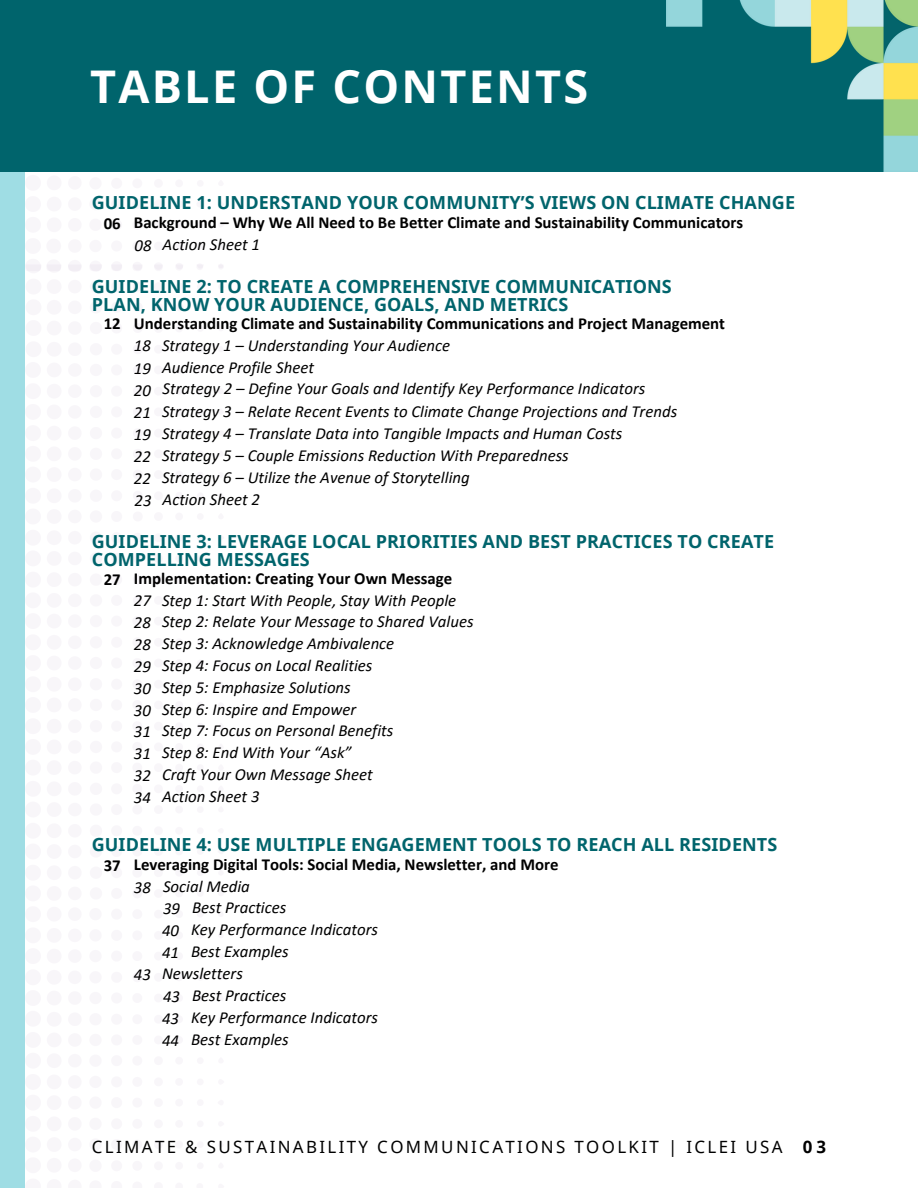
<style>
.page{position:relative;width:918px;height:1188px;background:#fff}
.page>*{position:absolute;margin:0;border:0;box-sizing:border-box;transform-origin:0 0}
.t1{font:700 45px "Noto Sans";letter-spacing:.05em;color:#fff}
.t2{font:700 18px/18px "Noto Sans";letter-spacing:.005em;color:#00646c}
.t3{font:16.95px "Noto Sans";letter-spacing:.14em;color:#000}
.t4{font:italic 16.8px/21.8px "Calibri";color:#000}
.t5{font:700 16.8px "Calibri";color:#000}
.s1{font-weight:700}
</style>
<div class="page">
<svg style="left:24px;top:865px;width:1px;height:308px"></svg>
<svg style="left:24px;top:572px;width:1px;height:287px"></svg>
<svg style="left:24px;top:530px;width:1px;height:36px"></svg>
<svg style="left:24px;top:279px;width:1px;height:245px"></svg>
<div style="left:218px;top:1162px;width:6px;height:7px;background:#f8f6f9;border-radius:3px"></div>
<div style="left:218px;top:1099px;width:6px;height:7px;background:#f8f6f9;border-radius:3px"></div>
<div style="left:218px;top:848px;width:6px;height:7px;background:#f8f6f9;border-radius:3px"></div>
<div style="left:218px;top:806px;width:6px;height:7px;background:#f8f6f9;border-radius:3px"></div>
<div style="left:218px;top:576px;width:6px;height:7px;background:#f8f6f9;border-radius:3px"></div>
<div style="left:218px;top:513px;width:6px;height:7px;background:#f8f6f9;border-radius:3px"></div>
<svg style="left:68px;top:264px;width:13px;height:8px"></svg>
<svg style="left:90px;top:264px;width:12px;height:7px"></svg>
<svg style="left:111px;top:264px;width:11px;height:7px"></svg>
<svg style="left:133px;top:264px;width:9px;height:7px"></svg>
<svg style="left:154px;top:264px;width:9px;height:6px"></svg>
<svg style="left:176px;top:264px;width:7px;height:6px"></svg>
<svg style="left:197px;top:264px;width:6px;height:5px"></svg>
<svg style="left:24px;top:172px;width:37px;height:101px"></svg>
<div style="left:218px;top:263px;width:6px;height:7px;background:#f2eef4;border-radius:3px"></div>
<div style="left:0;top:0;width:918px;height:172px;background:#00646c"></div>
<div style="left:0;top:172px;width:24px;height:1016px;background:#9fdde4"></div>
<img style="left:666px;top:0;width:252px;height:172px">
<h1 class="t1" style="left:90px;top:55px;width:500px">TABLE OF CONTENTS</h1>
<p class="t2" style="left:92px;top:193px;width:705px">GUIDELINE 1: UNDERSTAND YOUR COMMUNITY’S VIEWS ON CLIMATE CHANGE</p>
<p class="t5" style="left:104px;top:215px;width:641px">06 Background – Why We All Need to Be Better Climate and Sustainability Communicators</p>
<p class="t4" style="left:135px;top:235px;width:127px">08 Action Sheet 1</p>
<p class="t2" style="left:92px;top:277px;width:581px">GUIDELINE 2: TO CREATE A COMPREHENSIVE COMMUNICATIONS<br>PLAN, KNOW YOUR AUDIENCE, GOALS, AND METRICS</p>
<p class="t4" style="left:134px;top:336px;width:318px">18 Strategy 1 – Understanding Your Audience</p>
<p class="t4" style="left:134px;top:379px;width:545px;line-height:22.2px">20 Strategy 2 – Define Your Goals and Identify Key Performance Indicators<br>21 Strategy 3 – Relate Recent Events to Climate Change Projections and Trends 19 Strategy 4 – Translate Data into Tangible Impacts and Human Costs<br>22 Strategy 5 – Couple Emissions Reduction With Preparedness<br>22 Strategy 6 – Utilize the Avenue of Storytelling</p>
<p class="t5" style="left:104px;top:316px;width:623px">12 Understanding Climate and Sustainability Communications and Project Management</p>
<p class="t4" style="left:134px;top:358px;width:182px">19 Audience Profile Sheet</p>
<p class="t4" style="left:135px;top:490px;width:127px">23 Action Sheet 2</p>
<p class="t2" style="left:92px;top:532px;width:684px">GUIDELINE 3: LEVERAGE LOCAL PRIORITIES AND BEST PRACTICES TO CREATE<br>COMPELLING MESSAGES</p>
<p class="t4" style="left:134px;top:590px;width:341px">27 Step 1: Start With People, Stay With People 28 Step 2: Relate Your Message to Shared Values 28 Step 3: Acknowledge Ambivalence<br>29 Step 4: Focus on Local Realities<br>30 Step 5: Emphasize Solutions<br>30 Step 6: Inspire and Empower<br>31 Step 7: Focus on Personal Benefits<br>31 Step 8: End With Your “Ask”</p>
<p class="t5" style="left:104px;top:571px;width:350px">27 Implementation: Creating Your Own Message</p>
<p class="t4" style="left:134px;top:765px;width:240px">32 Craft Your Own Message Sheet</p>
<p class="t4" style="left:134px;top:787px;width:127px">34 Action Sheet 3</p>
<p class="t2" style="left:92px;top:835px;width:687px">GUIDELINE 4: USE MULTIPLE ENGAGEMENT TOOLS TO REACH ALL RESIDENTS</p>
<p class="t5" style="left:104px;top:857px;width:456px">37 Leveraging Digital Tools: Social Media, Newsletter, and More</p>
<p class="t4" style="left:134px;top:877px;width:118px">38 Social Media</p>
<p class="t4" style="left:162px;top:898px;width:218px">39 Best Practices<br>40 Key Performance Indicators<br>41 Best Examples</p>
<p class="t4" style="left:162px;top:986px;width:218px">43 Best Practices<br>43 Key Performance Indicators<br>44 Best Examples</p>
<p class="t4" style="left:134px;top:964px;width:110px">43 Newsletters</p>
<p class="t3" style="left:92px;top:1135px;width:736px">CLIMATE &amp; SUSTAINABILITY COMMUNICATIONS TOOLKIT | ICLEI USA <span class="s1">03</span></p>
</div>
